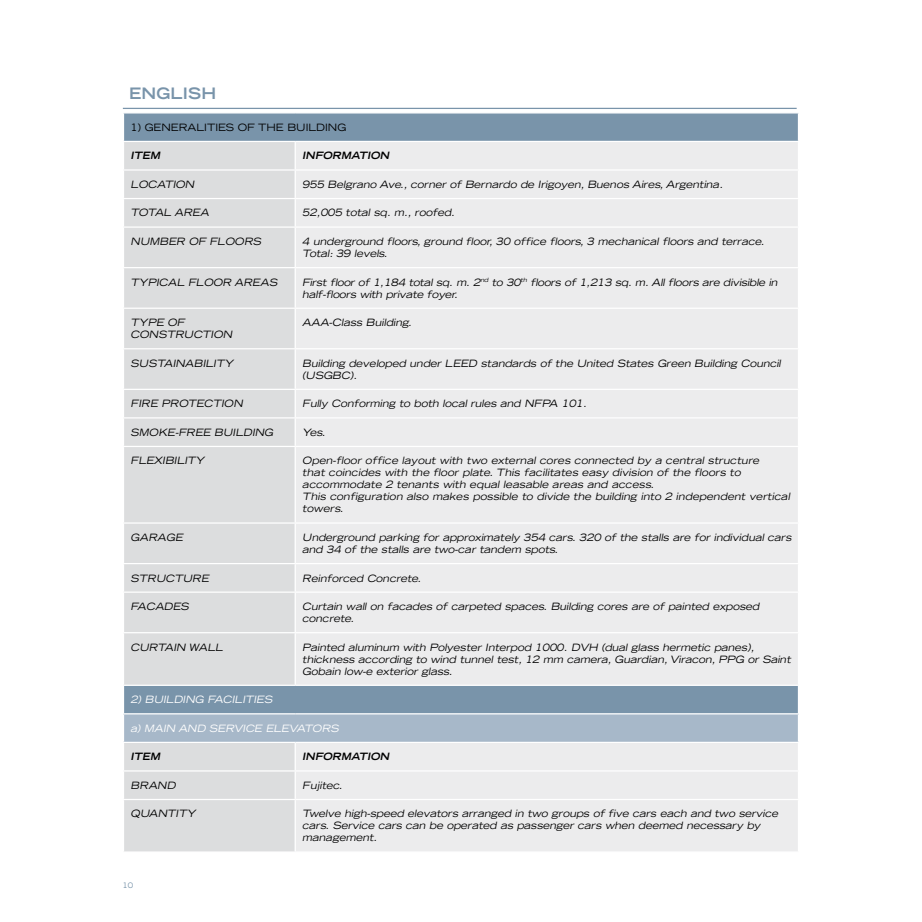
<style>
.page{position:relative;width:922px;height:922px;background:#fff}
.page>*{position:absolute;margin:0;border:0;box-sizing:border-box;transform-origin:0 0}
.t1{font:700 expanded 15.62px "Trade Gothic LH";letter-spacing:.01em;color:#7994aa}
.t2{font:italic expanded 10px/12px "Trade Gothic LH";color:#000}
.t3{font:italic expanded 10px "Trade Gothic LH";color:#fff}
.t4{font:italic 700 expanded 10px "Trade Gothic LH";color:#000}
.t5{font:expanded 10px "Trade Gothic LH";color:#000}
.t6{font:expanded 7.5px "Trade Gothic LH";color:#7994aa}
</style>
<div class="page">
<svg style="left:124px;top:113px;width:673px;height:28px;background:#7c96ac"></svg>
<div style="left:124px;top:142px;width:171px;height:709px;background:#dcddde"></div>
<div style="left:295px;top:142px;width:502px;height:709px;background:#ececed"></div>
<div style="left:123px;top:713px;width:675px;height:29px;background:#a7b8c9"></div>
<hr style="left:123px;top:169px;width:172px;height:1px;background:#fff">
<hr style="left:123px;top:198px;width:172px;height:1px;background:#fff">
<hr style="left:123px;top:226px;width:172px;height:2px;background:#fff">
<hr style="left:123px;top:267px;width:172px;height:1px;background:#fff">
<hr style="left:123px;top:307px;width:172px;height:2px;background:#fff">
<hr style="left:123px;top:348px;width:172px;height:1px;background:#fff">
<hr style="left:123px;top:388px;width:172px;height:2px;background:#fff">
<hr style="left:123px;top:417px;width:172px;height:1px;background:#fff">
<hr style="left:123px;top:445px;width:172px;height:2px;background:#fff">
<hr style="left:123px;top:522px;width:172px;height:1px;background:#fff">
<hr style="left:123px;top:563px;width:172px;height:1px;background:#fff">
<hr style="left:123px;top:591px;width:172px;height:1px;background:#fff">
<hr style="left:123px;top:632px;width:172px;height:1px;background:#fff">
<hr style="left:123px;top:684px;width:172px;height:1px;background:#fff">
<hr style="left:123px;top:713px;width:172px;height:1px;background:#fff">
<hr style="left:295px;top:713px;width:503px;height:1px;background:#fff">
<hr style="left:294px;top:142px;width:2px;height:27px;background:#fff">
<hr style="left:294px;top:170px;width:2px;height:28px;background:#fff">
<hr style="left:294px;top:199px;width:2px;height:27px;background:#fff">
<hr style="left:294px;top:228px;width:2px;height:39px;background:#fff">
<hr style="left:294px;top:268px;width:2px;height:39px;background:#fff">
<hr style="left:294px;top:309px;width:2px;height:39px;background:#fff">
<hr style="left:294px;top:349px;width:2px;height:39px;background:#fff">
<hr style="left:294px;top:390px;width:2px;height:27px;background:#fff">
<hr style="left:294px;top:418px;width:2px;height:27px;background:#fff">
<hr style="left:294px;top:447px;width:2px;height:75px;background:#fff">
<hr style="left:294px;top:523px;width:2px;height:40px;background:#fff">
<hr style="left:294px;top:564px;width:2px;height:27px;background:#fff">
<hr style="left:294px;top:592px;width:2px;height:40px;background:#fff">
<hr style="left:294px;top:633px;width:2px;height:51px;background:#fff">
<svg style="left:797px;top:113px;width:1px;height:113px"></svg>
<svg style="left:797px;top:390px;width:1px;height:55px"></svg>
<svg style="left:797px;top:564px;width:1px;height:27px"></svg>
<hr style="left:295px;top:169px;width:503px;height:1px;background:#fff">
<hr style="left:295px;top:198px;width:503px;height:1px;background:#fff">
<hr style="left:295px;top:226px;width:503px;height:2px;background:#fff">
<hr style="left:295px;top:267px;width:503px;height:1px;background:#fff">
<hr style="left:295px;top:307px;width:503px;height:2px;background:#fff">
<hr style="left:295px;top:348px;width:503px;height:1px;background:#fff">
<hr style="left:295px;top:388px;width:503px;height:2px;background:#fff">
<hr style="left:295px;top:417px;width:503px;height:1px;background:#fff">
<hr style="left:295px;top:445px;width:503px;height:2px;background:#fff">
<hr style="left:295px;top:522px;width:503px;height:1px;background:#fff">
<hr style="left:295px;top:563px;width:503px;height:1px;background:#fff">
<hr style="left:295px;top:591px;width:503px;height:1px;background:#fff">
<hr style="left:295px;top:632px;width:503px;height:1px;background:#fff">
<hr style="left:295px;top:684px;width:503px;height:1px;background:#fff">
<hr style="left:295px;top:741px;width:503px;height:1px;background:#fff">
<svg style="left:797px;top:686px;width:1px;height:112px"></svg>
<hr style="left:295px;top:770px;width:503px;height:1px;background:#fff">
<hr style="left:295px;top:798px;width:503px;height:1px;background:#fff">
<svg style="left:123px;top:714px;width:1px;height:27px"></svg>
<hr style="left:123px;top:741px;width:172px;height:1px;background:#fff">
<hr style="left:294px;top:742px;width:2px;height:28px;background:#fff">
<hr style="left:294px;top:771px;width:2px;height:27px;background:#fff">
<hr style="left:294px;top:799px;width:2px;height:52px;background:#fff">
<hr style="left:123px;top:770px;width:172px;height:1px;background:#fff">
<hr style="left:123px;top:798px;width:172px;height:1px;background:#fff">
<hr style="left:123px;top:108px;width:673px;height:1px;background:#7994aa">
<h1 class="t1" style="left:129px;top:83px;width:88px">ENGLISH</h1>
<p class="t5" style="left:130px;top:121px;width:217px">1) GENERALITIES OF THE BUILDING</p>
<p class="t4" style="left:130px;top:149px;width:33px">ITEM</p>
<p class="t4" style="left:302px;top:149px;width:91px">INFORMATION</p>
<p class="t2" style="left:130px;top:178px;width:67px">LOCATION</p>
<p class="t2" style="left:302px;top:178px;width:424px">955 Belgrano Ave., corner of Bernardo de Irigoyen, Buenos Aires,Argentina.</p>
<p class="t2" style="left:130px;top:206px;width:82px">TOTAL AREA</p>
<p class="t2" style="left:302px;top:206px;width:156px">52,005 total sq. m., roofed.</p>
<p class="t2" style="left:130px;top:235px;width:134px">NUMBER OF FLOORS</p>
<p class="t2" style="left:302px;top:235px;width:465px">4 underground floors, ground floor, 30 office floors, 3 mechanical floors and terrace.<br>Total: 39 levels.</p>
<p class="t2" style="left:130px;top:276px;width:150px">TYPICAL FLOOR AREAS</p>
<p class="t2" style="left:302px;top:276px;width:479px">First floor of 1,184 total sq. m. 2<sup>nd</sup> to 30<sup>th</sup> floors of 1,213 sq. m. All floors are divisible in half-floors with private foyer.</p>
<p class="t2" style="left:130px;top:316px;width:105px">TYPE OF<br>CONSTRUCTION</p>
<p class="t2" style="left:302px;top:316px;width:113px">AAA-Class Building.</p>
<p class="t2" style="left:130px;top:357px;width:106px">SUSTAINABILITY</p>
<p class="t2" style="left:302px;top:357px;width:482px">Building developed under LEED standards of the United States Green Building Council (USGBC).</p>
<p class="t2" style="left:130px;top:397px;width:116px">FIRE PROTECTION</p>
<p class="t2" style="left:302px;top:397px;width:288px">Fully Conforming to both local rules and NFPA 101.</p>
<p class="t2" style="left:130px;top:426px;width:146px">SMOKE-FREE BUILDING</p>
<p class="t2" style="left:302px;top:426px;width:27px">Yes.</p>
<p class="t2" style="left:130px;top:454px;width:78px">FLEXIBILITY</p>
<p class="t2" style="left:302px;top:454px;width:491px">Open-floor office layout with two external cores connected by a central structure<br>that coincides with the floor plate. This facilitates easy division of the floors to accommodate 2 tenants with equal leasable areas and access.<br>This configuration also makes possible to divide the building into 2 independent vertical towers.</p>
<p class="t2" style="left:130px;top:531px;width:56px">GARAGE</p>
<p class="t2" style="left:302px;top:531px;width:492px">Underground parking for approximately 354 cars. 320 of the stalls are for individual cars and 34 of the stalls are two-car tandem spots.</p>
<p class="t2" style="left:130px;top:571px;width:82px">STRUCTURE</p>
<p class="t2" style="left:302px;top:571px;width:122px">Reinforced Concrete.</p>
<p class="t2" style="left:130px;top:600px;width:62px">FACADES</p>
<p class="t2" style="left:302px;top:600px;width:461px">Curtain wall on facades of carpeted spaces. Building cores are of painted exposed concrete.</p>
<p class="t2" style="left:130px;top:640px;width:96px">CURTAIN WALL</p>
<p class="t2" style="left:302px;top:640px;width:492px">Painted aluminum with Polyester Interpod 1000. DVH (dual glass hermetic panes), thickness according to wind tunnel test, 12 mm camera, Guardian,Viracon, PPG or Saint<br>Gobain low-e exterior glass.</p>
<p class="t3" style="left:131px;top:692px;width:145px">2) BUILDING FACILITIES</p>
<p class="t3" style="left:131px;top:721px;width:212px">a) MAIN AND SERVICE ELEVATORS</p>
<p class="t4" style="left:131px;top:750px;width:33px">ITEM</p>
<p class="t4" style="left:302px;top:750px;width:91px">INFORMATION</p>
<p class="t2" style="left:131px;top:778px;width:49px">BRAND</p>
<p class="t2" style="left:302px;top:778px;width:44px">Fuj itec.</p>
<p class="t2" style="left:131px;top:807px;width:69px">QUANTITY</p>
<p class="t2" style="left:302px;top:807px;width:479px">Twelve high-speed elevators arranged in two groups of five cars each and two service cars. Service cars can be operated as passenger cars when deemed necessary by management.</p>
<p class="t6" style="left:122px;top:880px;width:12px">10</p>
</div>
